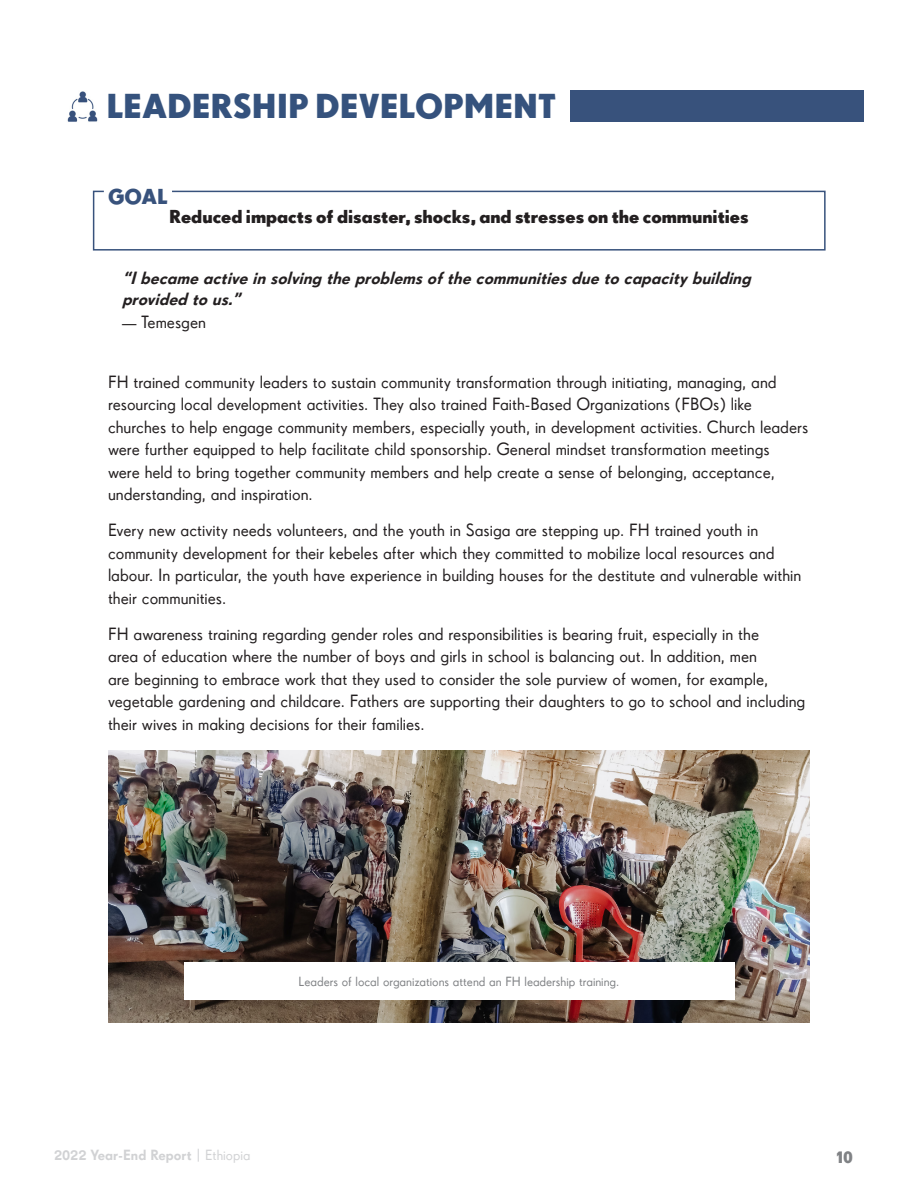
<style>
.page{position:relative;width:918px;height:1188px;background:#fff}
.page>*{position:absolute;margin:0;border:0;box-sizing:border-box;transform-origin:0 0}
.t1{font:700 36px "Drescher Grotesk BT";color:#35527d}
.t2{font:700 22.5px "Drescher Grotesk BT";color:#38527c}
.Body{font:700 19.5px "Drescher Grotesk BT";color:#231f20}
.Body-2{font:18px/22.5px "Drescher Grotesk BT";color:#231f20}
.Quotes{font:italic 600 18px/21px "Drescher Grotesk BT";color:#231f20}
.t3{font:700 18px "Drescher Grotesk BT";color:#808285}
.t4{font:600 15px "Drescher Grotesk BT";color:#d1d2d4}
.Photo_Captions{font:13.5px "Drescher Grotesk BT";color:#808285}
.s1{font-weight:400}
</style>
<div class="page">
<img style="left:67px;top:91px;width:31px;height:31px">
<div style="left:570px;top:91px;width:294px;height:31px;background:#38527c"></div>
<svg style="left:92px;top:190px;width:734px;height:61px"></svg>
<img style="left:108px;top:751px;width:702px;height:272px">
<div style="left:184px;top:962px;width:550px;height:38px;background:#fff"></div>
<p class="t1" style="left:107px;top:85px;width:451px">LEADERSHIP DEVELOPMENT</p>
<p class="t2" style="left:108px;top:183px;width:61px">GOAL</p>
<p class="Body" style="left:169px;top:205px;width:581px">Reduced impacts of disaster, shocks, and stresses on the communities</p>
<p class="Quotes" style="left:122px;top:268px;width:636px">“Ibecameactiveinsolvingtheproblemsofthecommunitiesduetocapacitybuilding providedtous.”</p>
<p class="Body-2" style="left:122px;top:311px;width:85px">— Temesgen</p>
<p class="Body-2" style="left:108px;top:371px;width:702px">FH trained community leaders to sustain community transformation through initiating, managing, and resourcing local development activities. They also trained Faith-Based Organizations (FBOs) like churches to help engage community members, especially youth, in development activities. Church leaders were further equipped to help facilitate child sponsorship. General mindset transformation meetings<br>were held to bring together community members and help create a sense of belonging, acceptance, understanding, and inspiration.</p>
<p class="Body-2" style="left:108px;top:519px;width:695px">Every new activity needs volunteers, and the youth in Sasiga are stepping up. FH trained youth in community development for their kebeles after which they committed to mobilize local resources and labour. In particular, the youth have experience in building houses for the destitute and vulnerable within their communities.</p>
<p class="Body-2" style="left:108px;top:623px;width:699px">FH awareness training regarding gender roles and responsibilities is bearing fruit, especially in the<br>area of education where the number of boys and girls in school is balancing out. In addition, men<br>are beginning to embrace work that they used to consider the sole purview of women, for example, vegetable gardening and childcare. Fathers are supporting their daughters to go to school and including their wives in making decisions for their families.</p>
<p class="Photo_Captions" style="left:299px;top:974px;width:322px">Leaders of local organizations attend an FH leadership training.</p>
<p class="t4" style="left:54px;top:1147px;width:198px">2022 Year-End Report <span class="s1">| Ethiopia</span></p>
<p class="t3" style="left:837px;top:1146px;width:18px">10</p>
</div>
